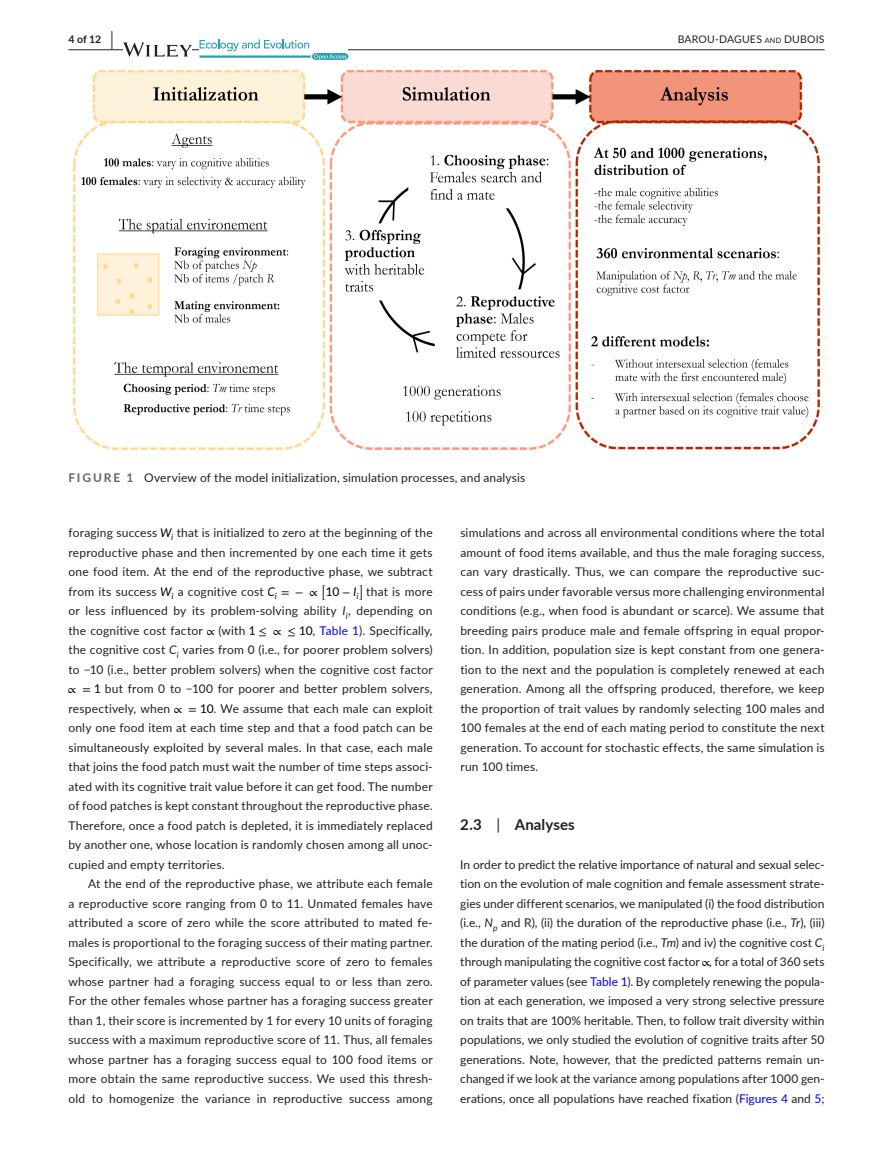
<style>
.page{position:relative;width:893px;height:1174px;background:#fff}
.page>*{position:absolute;margin:0;border:0;box-sizing:border-box;transform-origin:0 0}
.t1{font:700 15px "Lato";letter-spacing:.01em;color:#231f20}
.t2{font:12px/19.5px "Lato";letter-spacing:.015em;color:#231f20;text-align:justify}
.t3{font:12px "Lato";color:#000}
.t4{font:12px "STIX Math Extensions";color:#000}
.t5{font:10.5px "Lato";letter-spacing:.02em;color:#231f20}
.t6{font:700 10.5px "Lato";color:#231f20}
.s1{font-size:19.5px}
.s2{font-size:7.35px}
.s3{font-weight:700;color:#636366}
.s4{font-style:italic;color:#000}
.s5{font-family:"STIX Math";color:#000}
.s6{font-family:"STIX Math"}
.s7{font-style:italic}
.s8{color:#000}
.s9{font-family:"STIX Math Calligraphy";color:#000}
.s10{color:#00f}
.s11{font-weight:400}
</style>
<div class="page">
<hr style="left:68px;top:49px;width:756px;height:1px;background:#231f20">
<svg style="left:123px;top:42px;width:69px;height:15px"></svg>
<svg style="left:200px;top:39px;width:148px;height:21px"></svg>
<img style="left:73px;top:70px;width:747px;height:380px">
<p class="t6" style="left:68px;top:31px;width:46px">4 of 12 <span class="s1">|</span></p>
<p class="t5" style="left:678px;top:31px;width:148px">BAROU-DAGUES <span class="s2">and</span> DUBOIS</p>
<p class="t2" style="left:68px;top:467px;width:458px"><span class="s3">FIGURE 1</span> Overview of the model initialization, simulation processes, and analysis</p>
<p class="t2" style="left:68px;top:522px;width:366px">foraging success <span class="s4">W</span><sub>i</sub> that is initialized to zero at the beginning of the reproductive phase and then incremented by one each time it gets one food item. At the end of the reproductive phase, we subtract from its success <span class="s4">W</span><sub>i</sub> a cognitive cost <span class="s4">C</span><sub>i</sub> <span class="s5">= − ∝</span></p>
<p class="t4" style="left:321px;top:575px;width:6px">[</p>
<p class="t3" style="left:325px;top:584px;width:35px">10 <span class="s6">−</span> <span class="s7">I</span><sub>i</sub></p>
<p class="t4" style="left:360px;top:575px;width:6px">]</p>
<p class="t2" style="left:68px;top:581px;width:366px;text-indent:298px">that is more or less influenced by its problem-solving ability <span class="s7">I</span><sub>i</sub>, depending on the cognitive cost factor <span class="s5">∝</span> (with <span class="s8">1</span> <span class="s9">≤</span> <span class="s5">∝</span> <span class="s9">≤</span> <span class="s8">10</span>, <span class="s10">Table 1</span>). Specifically, the cognitive cost <span class="s7">C</span><sub>i</sub> varies from 0 (i.e., for poorer problem solvers) to −10 (i.e., better problem solvers) when the cognitive cost factor <span class="s5">∝ =</span> <span class="s8">1</span> but from 0 to −100 for poorer and better problem solvers, respectively, when <span class="s5">∝ =</span> <span class="s8">10</span>. We assume that each male can exploit only one food item at each time step and that a food patch can be simultaneously exploited by several males. In that case, each male that joins the food patch must wait the number of time steps associ&shy;ated with its cognitive trait value before it can get food. The number of food patches is kept constant throughout the reproductive phase.<br>Therefore, once a food patch is depleted, it is immediately replaced by another one, whose location is randomly chosen among all unoc&shy;cupied and empty territories.</p>
<p class="t2" style="left:68px;top:873px;width:366px;text-indent:20px">At the end of the reproductive phase, we attribute each female a reproductive score ranging from 0 to 11. Unmated females have attributed a score of zero while the score attributed to mated fe&shy;males is proportional to the foraging success of their mating partner.<br>Specifically, we attribute a reproductive score of zero to females whose partner had a foraging success equal to or less than zero.<br>For the other females whose partner has a foraging success greater than 1, their score is incremented by 1 for every 10 units of foraging success with a maximum reproductive score of 11. Thus, all females whose partner has a foraging success equal to 100 food items or more obtain the same reproductive success. We used this thresh&shy;old to homogenize the variance in reproductive success among</p>
<p class="t2" style="left:460px;top:522px;width:366px">simulations and across all environmental conditions where the total amount of food items available, and thus the male foraging success, can vary drastically. Thus, we can compare the reproductive suc&shy;cess of pairs under favorable versus more challenging environmental conditions (e.g., when food is abundant or scarce). We assume that breeding pairs produce male and female offspring in equal propor&shy;tion. In addition, population size is kept constant from one genera&shy;tion to the next and the population is completely renewed at each generation. Among all the offspring produced, therefore, we keep the proportion of trait values by randomly selecting 100 males and 100 females at the end of each mating period to constitute the next generation. To account for stochastic effects, the same simulation is run 100 times.</p>
<p class="t1" style="left:460px;top:813px;width:116px">2.3 <span class="s11">|</span> Analyses</p>
<p class="t2" style="left:460px;top:854px;width:366px">In order to predict the relative importance of natural and sexual selec&shy;tion on the evolution of male cognition and female assessment strate&shy;gies under different scenarios, we manipulated (i) the food distribution (i.e., <span class="s7">N</span><sub>p</sub> and R), (ii) the duration of the reproductive phase (i.e., <span class="s7">Tr</span>), (iii) the duration of the mating period (i.e., <span class="s7">Tm</span>) and iv) the cognitive cost <span class="s7">C</span><sub>i </sub>through manipulating the cognitive cost factor <span class="s5">∝</span>, for a total of 360 sets of parameter values (see <span class="s10">Table 1</span>). By completely renewing the popula&shy;tion at each generation, we imposed a very strong selective pressure on traits that are 100% heritable. Then, to follow trait diversity within populations, we only studied the evolution of cognitive traits after 50 generations. Note, however, that the predicted patterns remain un&shy;changed if we look at the variance among populations after 1000 gen&shy;erations, once all populations have reached fixation (<span class="s10">Figures 4</span> and <span class="s10">5</span>;</p>
</div>
